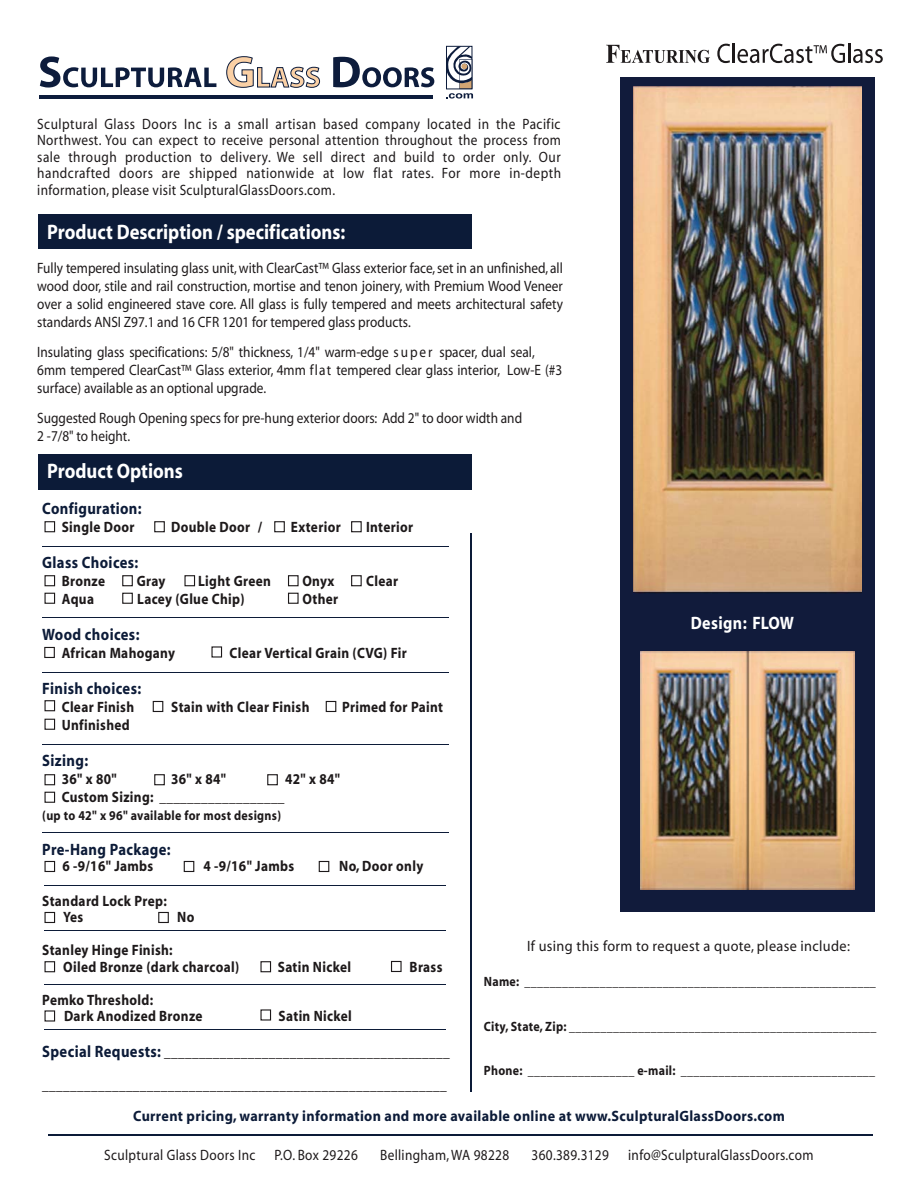
<style>
.page{position:relative;width:918px;height:1188px;background:#fff}
.page>*{position:absolute;margin:0;border:0;box-sizing:border-box;transform-origin:0 0}
.t1{font:700 21px "Myriad";color:#fff;scale:.89 1}
.t2{font:700 18px "Myriad";letter-spacing:.005em;color:#fff;scale:.89 1}
.t3{font:700 18px "Myriad";letter-spacing:.025em;color:#fff;scale:.89 1}
.t4{font:700 16.5px "Myriad";letter-spacing:.025em;color:#0c1b38;scale:.89 1}
.t5{font:15px/18px "Myriad";color:#1d191a;text-align:justify;scale:.89 1}
.t6{font:700 15px/16.5px "Myriad";letter-spacing:.025em;color:#1d191a;scale:.89 1}
.t7{font:15px "Myriad";letter-spacing:.025em;color:#1d191a;scale:.89 1}
.t8{font:700 15px "Myriad";letter-spacing:.025em;color:#0c1b38;scale:.94 1}
.t9{font:15px "Myriad";letter-spacing:.025em;color:#1d191a;scale:.95 1}
.t10{font:700 13.5px "Myriad";letter-spacing:.025em;color:#1d191a;scale:.89 1}
.s1{font-size:16.5px;color:#0c1b38}
</style>
<div class="page">
<svg style="left:606px;top:45px;width:104px;height:18px"></svg>
<svg style="left:717px;top:44px;width:13px;height:19px"></svg>
<hr style="left:733px;top:43px;width:2px;height:20px;background:#1d191a">
<hr style="left:848px;top:43px;width:2px;height:20px;background:#1d191a">
<svg style="left:853px;top:49px;width:30px;height:14px"></svg>
<svg style="left:737px;top:44px;width:108px;height:19px"></svg>
<hr style="left:48px;top:1134px;width:824px;height:2px;background:#0c1b38">
<div style="left:38px;top:214px;width:434px;height:35px;background:#0c1b38"></div>
<div style="left:38px;top:454px;width:433px;height:36px;background:#0c1b38"></div>
<svg style="left:446px;top:46px;width:27px;height:53px"></svg>
<svg style="left:40px;top:56px;width:176px;height:32px"></svg>
<svg style="left:226px;top:56px;width:94px;height:32px"></svg>
<svg style="left:333px;top:57px;width:101px;height:30px"></svg>
<hr style="left:40px;top:96px;width:393px;height:3px;background:#0d1c3c">
<div style="left:184px;top:861px;width:10px;height:11px;border:1px solid #1d191a"></div>
<div style="left:319px;top:861px;width:10px;height:11px;border:1px solid #1d191a"></div>
<div style="left:44px;top:861px;width:11px;height:11px;border:1px solid #1d191a"></div>
<div style="left:44px;top:912px;width:11px;height:11px;border:1px solid #1d191a"></div>
<div style="left:44px;top:961px;width:11px;height:11px;border:1px solid #1d191a"></div>
<div style="left:44px;top:1010px;width:11px;height:12px;border:1px solid #1d191a"></div>
<div style="left:158px;top:912px;width:11px;height:11px;border:1px solid #1d191a"></div>
<div style="left:260px;top:961px;width:11px;height:11px;border:1px solid #1d191a"></div>
<div style="left:260px;top:1009px;width:11px;height:12px;border:1px solid #1d191a"></div>
<div style="left:391px;top:961px;width:11px;height:11px;border:1px solid #1d191a"></div>
<hr style="left:44px;top:885px;width:401px;height:1px;background:#0c1b38">
<hr style="left:44px;top:930px;width:401px;height:1px;background:#0c1b38">
<hr style="left:44px;top:984px;width:401px;height:1px;background:#0c1b38">
<hr style="left:44px;top:1029px;width:401px;height:1px;background:#0c1b38">
<div style="left:44px;top:521px;width:11px;height:11px;border:1px solid #1d191a"></div>
<div style="left:44px;top:575px;width:11px;height:11px;border:1px solid #1d191a"></div>
<div style="left:44px;top:593px;width:11px;height:11px;border:1px solid #1d191a"></div>
<div style="left:44px;top:700px;width:11px;height:11px;border:1px solid #1d191a"></div>
<div style="left:44px;top:719px;width:11px;height:11px;border:1px solid #1d191a"></div>
<div style="left:44px;top:774px;width:11px;height:11px;border:1px solid #1d191a"></div>
<div style="left:154px;top:774px;width:11px;height:11px;border:1px solid #1d191a"></div>
<div style="left:267px;top:774px;width:11px;height:11px;border:1px solid #1d191a"></div>
<div style="left:44px;top:792px;width:11px;height:11px;border:1px solid #1d191a"></div>
<div style="left:211px;top:646px;width:11px;height:12px;border:1px solid #1d191a"></div>
<div style="left:122px;top:575px;width:11px;height:11px;border:1px solid #1d191a"></div>
<div style="left:122px;top:593px;width:11px;height:11px;border:1px solid #1d191a"></div>
<div style="left:184px;top:575px;width:11px;height:11px;border:1px solid #1d191a"></div>
<div style="left:288px;top:575px;width:11px;height:11px;border:1px solid #1d191a"></div>
<div style="left:288px;top:593px;width:11px;height:11px;border:1px solid #1d191a"></div>
<div style="left:351px;top:575px;width:11px;height:11px;border:1px solid #1d191a"></div>
<div style="left:154px;top:521px;width:11px;height:11px;border:1px solid #1d191a"></div>
<div style="left:153px;top:701px;width:10px;height:11px;border:1px solid #1d191a"></div>
<div style="left:326px;top:701px;width:10px;height:11px;border:1px solid #1d191a"></div>
<div style="left:274px;top:521px;width:11px;height:11px;border:1px solid #1d191a"></div>
<div style="left:351px;top:521px;width:11px;height:11px;border:1px solid #1d191a"></div>
<div style="left:44px;top:647px;width:11px;height:11px;border:1px solid #1d191a"></div>
<hr style="left:42px;top:546px;width:407px;height:1px;background:#0c1b38">
<hr style="left:42px;top:617px;width:407px;height:1px;background:#0c1b38">
<hr style="left:42px;top:672px;width:407px;height:1px;background:#0c1b38">
<hr style="left:42px;top:744px;width:407px;height:1px;background:#0c1b38">
<hr style="left:42px;top:832px;width:407px;height:1px;background:#0c1b38">
<hr style="left:470px;top:533px;width:2px;height:558px;background:#0c1b38">
<div style="left:620px;top:77px;width:255px;height:835px;background:#111b3b"></div>
<img style="left:633px;top:86px;width:229px;height:508px">
<img style="left:640px;top:651px;width:215px;height:239px">
<p class="t5" style="left:37px;top:117px;width:590px;line-height:16.5px">Sculptural Glass Doors Inc is a small artisan based company located in the Pacific Northwest. You can expect to receive personal attention throughout the process from sale through production to delivery. We sell direct and build to order only. Our handcrafted doors are shipped nationwide at low flat rates. For more in-depth information, please visit SculpturalGlassDoors.com.</p>
<h1 class="t1" style="left:47px;top:224px;width:337px">Product Description / specifications:</h1>
<p class="t5" style="left:37px;top:260px;width:592px">Fully tempered insulating glass unit, with ClearCast™ Glass exterior face, set in an unfinished, all wood door, stile and rail construction, mortise and tenon joinery, with Premium Wood Veneer over a solid engineered stave core. All glass is fully tempered and meets architectural safety standards ANSI Z97.1 and 16 CFR 1201 for tempered glass products.</p>
<p class="t5" style="left:37px;top:344px;width:591px;text-align:left">Insulating glass specifications: 5/8" thickness, 1/4" warm-edge super spacer, dual seal,<br>6mm tempered ClearCast™ Glass exterior, 4mm flat tempered clear glass interior, Low-E (#3 surface) available as an optional upgrade.</p>
<p class="t5" style="left:37px;top:410px;width:546px">Suggested Rough Opening specs for pre-hung exterior doors: Add 2" to door width and<br>2 -7/8" to height.</p>
<h1 class="t1" style="left:47px;top:463px;width:154px">Product Options</h1>
<p class="t4" style="left:42px;top:503px;width:113px">Configuration:</p>
<p class="t6" style="left:62px;top:520px;width:83px">Single Door</p>
<p class="t6" style="left:171px;top:520px;width:104px">Double Door /</p>
<p class="t6" style="left:291px;top:520px;width:57px">Exterior</p>
<p class="t6" style="left:366px;top:520px;width:54px">Interior</p>
<p class="t4" style="left:42px;top:557px;width:110px">Glass Choices:</p>
<p class="t6" style="left:62px;top:574px;width:50px">Bronze</p>
<p class="t6" style="left:137px;top:574px;width:34px">Gray</p>
<p class="t6" style="left:198px;top:574px;width:83px">Light Green</p>
<p class="t6" style="left:302px;top:574px;width:37px">Onyx</p>
<p class="t6" style="left:366px;top:574px;width:37px">Clear</p>
<p class="t6" style="left:62px;top:592px;width:38px">Aqua</p>
<p class="t6" style="left:137px;top:592px;width:122px">Lacey (Glue Chip)</p>
<p class="t6" style="left:302px;top:592px;width:42px">Other</p>
<p class="t4" style="left:42px;top:629px;width:111px">Wood choices:</p>
<p class="t6" style="left:62px;top:646px;width:129px">African Mahogany</p>
<p class="t6" style="left:230px;top:646px;width:201px">Clear Vertical Grain (CVG) Fir</p>
<p class="t4" style="left:42px;top:683px;width:113px">Finish choices:</p>
<p class="t6" style="left:62px;top:700px;width:83px">Clear Finish</p>
<p class="t6" style="left:171px;top:700px;width:157px">Stain with Clear Finish</p>
<p class="t6" style="left:342px;top:700px;width:115px">Primed for Paint</p>
<p class="t6" style="left:62px;top:718px;width:78px">Unfinished</p>
<p class="t4" style="left:42px;top:755px;width:53px">Sizing:</p>
<p class="t6" style="left:62px;top:772px;width:63px">36" x 80"</p>
<p class="t6" style="left:171px;top:772px;width:63px">36" x 84"</p>
<p class="t6" style="left:285px;top:772px;width:63px">42" x 84"</p>
<p class="t6" style="left:62px;top:790px;width:252px">Custom Sizing: __________________</p>
<p class="t10" style="left:42px;top:811px;width:270px">(up to 42" x 96" available for most designs)</p>
<p class="t4" style="left:42px;top:843px;width:146px">Pre-Hang Package:</p>
<p class="t6" style="left:63px;top:859px;width:103px">6 -9/16" Jambs</p>
<p class="t6" style="left:203px;top:859px;width:104px">4 -9/16" Jambs</p>
<p class="t6" style="left:339px;top:859px;width:96px">No, Door only</p>
<p class="t6" style="left:63px;top:894px;width:118px;text-indent:-21px">Standard Lock Prep:<br>Yes</p>
<p class="t6" style="left:177px;top:910px;width:21px">No</p>
<p class="t6" style="left:63px;top:943px;width:199px;text-indent:-21px">Stanley Hinge Finish:<br>Oiled Bronze (dark charcoal)</p>
<p class="t6" style="left:278px;top:960px;width:84px">Satin Nickel</p>
<p class="t6" style="left:410px;top:960px;width:38px">Brass</p>
<p class="t6" style="left:64px;top:993px;width:157px;text-indent:-22px">Pemko Threshold:<br>Dark Anodized Bronze</p>
<p class="t6" style="left:279px;top:1009px;width:84px">Satin Nickel</p>
<p class="t6" style="left:42px;top:1045px;width:459px"><span class="s1">Special Requests:</span> _________________________________________</p>
<p class="t6" style="left:42px;top:1078px;width:456px">__________________________________________________________</p>
<p class="t2" style="left:694px;top:607px;width:126px">Design: Pulse II</p>
<p class="t3" style="left:691px;top:616px;width:118px">Design: FLOW</p>
<p class="t9" style="left:527px;top:941px;width:341px">If using this form to request a quote, please include:</p>
<p class="t10" style="left:484px;top:977px;width:442px">Name: ________________________________________________________</p>
<p class="t10" style="left:484px;top:1021px;width:443px">City, State, Zip: _________________________________________________</p>
<p class="t10" style="left:484px;top:1065px;width:441px">Phone: _________________ e-mail: _______________________________</p>
<p class="t8" style="left:133px;top:1110px;width:695px">Current pricing, warranty information and more available online at www.SculpturalGlassDoors.com</p>
<p class="t7" style="left:104px;top:1150px;width:171px">Sculptural Glass Doors Inc</p>
<p class="t7" style="left:275px;top:1150px;width:95px">P.O. Box 29226</p>
<p class="t7" style="left:380px;top:1150px;width:146px">Bellingham, WA 98228</p>
<p class="t7" style="left:532px;top:1150px;width:88px">360.389.3129</p>
<p class="t7" style="left:628px;top:1150px;width:210px">info@SculpturalGlassDoors.com</p>
</div>
